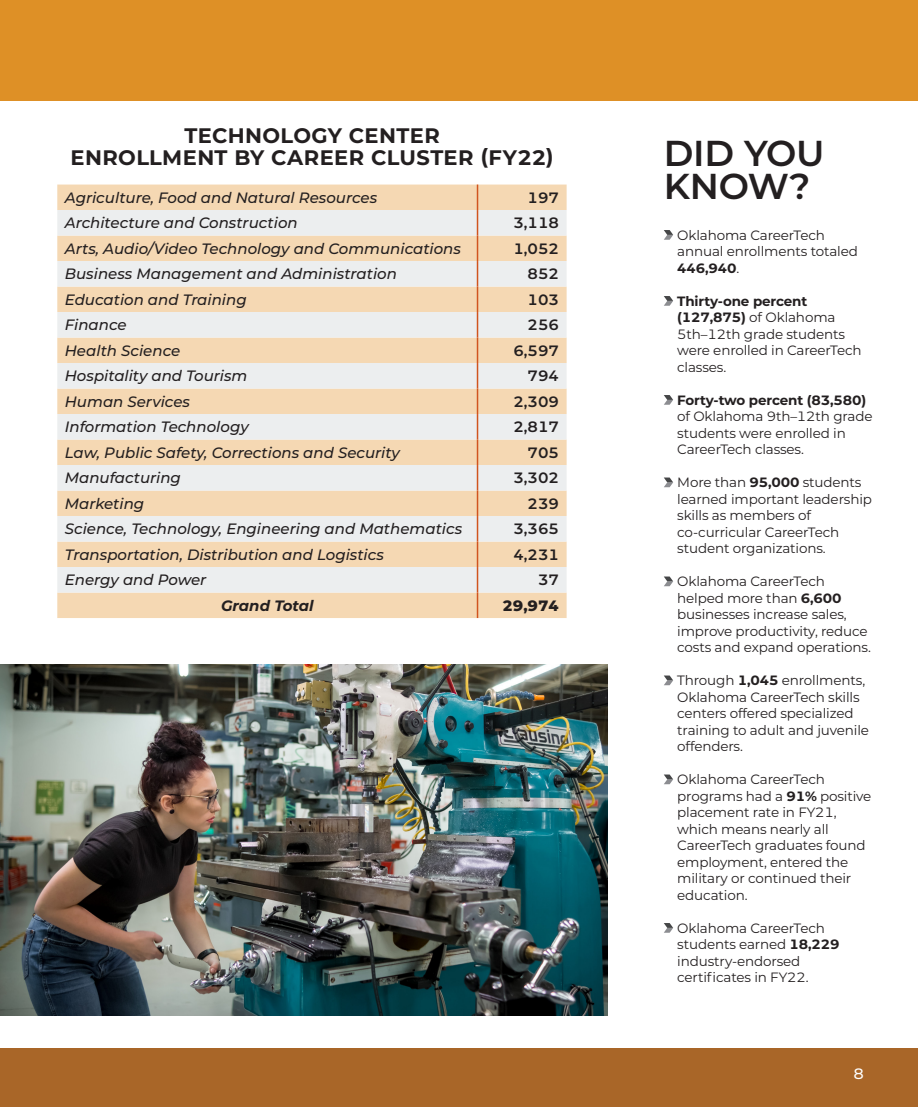
<style>
.page{position:relative;width:918px;height:1107px;background:#fff}
.page>*{position:absolute;margin:0;border:0;box-sizing:border-box;transform-origin:0 0}
.t1{font:600 36px "Montserrat";letter-spacing:-.005em;color:#231f20}
.t2{font:700 21px "Montserrat";letter-spacing:.02em;color:#231f20}
.t3{font:italic 500 15px "Montserrat";color:#231f20}
.t4{font:600 15px "Montserrat";color:#231f20}
.t5{font:italic 700 15px "Montserrat";color:#231f20}
.t6{font:800 15px "Montserrat";color:#231f20}
.t7{font:500 15px "Montserrat";color:#fff}
.t8{font:13.5px/16.5px "Montserrat";letter-spacing:-.01em;color:#231f20}
.s1{font-weight:700}
</style>
<div class="page">
<img style="left:0;top:664px;width:608px;height:351px">
<div style="left:57px;top:185px;width:510px;height:433px;background:#f5d8b3"></div>
<svg style="left:57px;top:210px;width:510px;height:383px;background:#f0e3d3"></svg>
<svg style="left:477px;top:185px;width:1px;height:433px"></svg>
<div style="left:0;top:1048px;width:918px;height:59px;background:#a96628"></div>
<div style="left:0;top:0;width:918px;height:101px;background:#de9026"></div>
<svg style="left:664px;top:230px;width:9px;height:10px"></svg>
<svg style="left:664px;top:296px;width:9px;height:10px"></svg>
<svg style="left:664px;top:395px;width:9px;height:10px"></svg>
<svg style="left:664px;top:478px;width:9px;height:9px"></svg>
<svg style="left:664px;top:577px;width:9px;height:9px"></svg>
<svg style="left:664px;top:676px;width:9px;height:9px"></svg>
<svg style="left:664px;top:775px;width:9px;height:9px"></svg>
<svg style="left:664px;top:923px;width:9px;height:10px"></svg>
<p class="t2" style="left:184px;top:120px;width:257px">TECHNOLOGY CENTER</p>
<p class="t2" style="left:70px;top:142px;width:485px">ENROLLMENT BY CAREER CLUSTER (FY22)</p>
<p class="t3" style="left:65px;top:187px;width:314px">Agriculture, Food and Natural Resources</p>
<p class="t4" style="left:528px;top:187px;width:33px">197</p>
<p class="t3" style="left:65px;top:212px;width:234px">Architecture and Construction</p>
<p class="t4" style="left:513px;top:212px;width:47px">3,118</p>
<p class="t3" style="left:65px;top:238px;width:398px">Arts, Audio/Video Technology and Communications</p>
<p class="t4" style="left:513px;top:238px;width:47px">1,052</p>
<p class="t3" style="left:65px;top:263px;width:334px">Business Management and Administration</p>
<p class="t4" style="left:528px;top:263px;width:33px">852</p>
<p class="t3" style="left:65px;top:289px;width:183px">Education and Training</p>
<p class="t4" style="left:528px;top:289px;width:33px">103</p>
<p class="t3" style="left:65px;top:314px;width:63px">Finance</p>
<p class="t4" style="left:528px;top:314px;width:33px">256</p>
<p class="t3" style="left:65px;top:340px;width:117px">Health Science</p>
<p class="t4" style="left:513px;top:340px;width:47px">6,597</p>
<p class="t3" style="left:65px;top:365px;width:184px">Hospitality and Tourism</p>
<p class="t4" style="left:528px;top:365px;width:33px">794</p>
<p class="t3" style="left:65px;top:391px;width:127px">Human Services</p>
<p class="t4" style="left:513px;top:391px;width:47px">2,309</p>
<p class="t3" style="left:65px;top:416px;width:185px">Information Technology</p>
<p class="t4" style="left:513px;top:416px;width:47px">2,817</p>
<p class="t3" style="left:65px;top:442px;width:337px">Law, Public Safety, Corrections and Security</p>
<p class="t4" style="left:528px;top:442px;width:33px">705</p>
<p class="t3" style="left:65px;top:467px;width:118px">Manufacturing</p>
<p class="t4" style="left:513px;top:467px;width:47px">3,302</p>
<p class="t3" style="left:65px;top:493px;width:81px">Marketing</p>
<p class="t4" style="left:528px;top:493px;width:33px">239</p>
<p class="t3" style="left:65px;top:518px;width:399px">Science, Technology, Engineering and Mathematics</p>
<p class="t4" style="left:513px;top:518px;width:47px">3,365</p>
<p class="t3" style="left:65px;top:544px;width:321px">Transportation, Distribution and Logistics</p>
<p class="t4" style="left:513px;top:544px;width:47px">4,231</p>
<p class="t3" style="left:65px;top:569px;width:143px">Energy and Power</p>
<p class="t4" style="left:538px;top:569px;width:22px">37</p>
<p class="t5" style="left:221px;top:594px;width:94px">Grand Total</p>
<p class="t6" style="left:502px;top:594px;width:58px">29,974</p>
<p class="t1" style="left:664px;top:128px;width:162px">DID YOU</p>
<p class="t1" style="left:664px;top:161px;width:148px">KNOW?</p>
<p class="t8" style="left:677px;top:226px;width:182px">Oklahoma CareerTech annual enrollments totaled<br><span class="s1">446,940</span>.</p>
<p class="t8" style="left:677px;top:292px;width:186px"><span class="s1">Thirty-one percent (127,875)</span> of Oklahoma<br>5th–12th grade students were enrolled in CareerTech classes.</p>
<p class="t8" style="left:677px;top:391px;width:197px"><span class="s1">Forty-two percent (83,580) </span>of Oklahoma 9th–12th grade students were enrolled in<br>CareerTech classes.</p>
<p class="t8" style="left:677px;top:474px;width:196px">More than <span class="s1">95,000</span> students learned important leadership skills as members of co-curricular CareerTech student organizations.</p>
<p class="t8" style="left:677px;top:573px;width:195px">Oklahoma CareerTech helped more than <span class="s1">6,600 </span>businesses increase sales, improve productivity, reduce costs and expand operations.</p>
<p class="t8" style="left:677px;top:672px;width:193px">Through <span class="s1">1,045</span> enrollments,<br>Oklahoma CareerTech skills centers offered specialized training to adult and juvenile offenders.</p>
<p class="t8" style="left:677px;top:771px;width:196px">Oklahoma CareerTech programs had a <span class="s1">91%</span> positive placement rate in FY21, which means nearly all<br>CareerTech graduates found employment, entered the military or continued their education.</p>
<p class="t8" style="left:677px;top:919px;width:164px">Oklahoma CareerTech students earned <span class="s1">18,229 </span>industry-endorsed certificates in FY22.</p>
<p class="t7" style="left:854px;top:1063px;width:12px">8</p>
</div>
